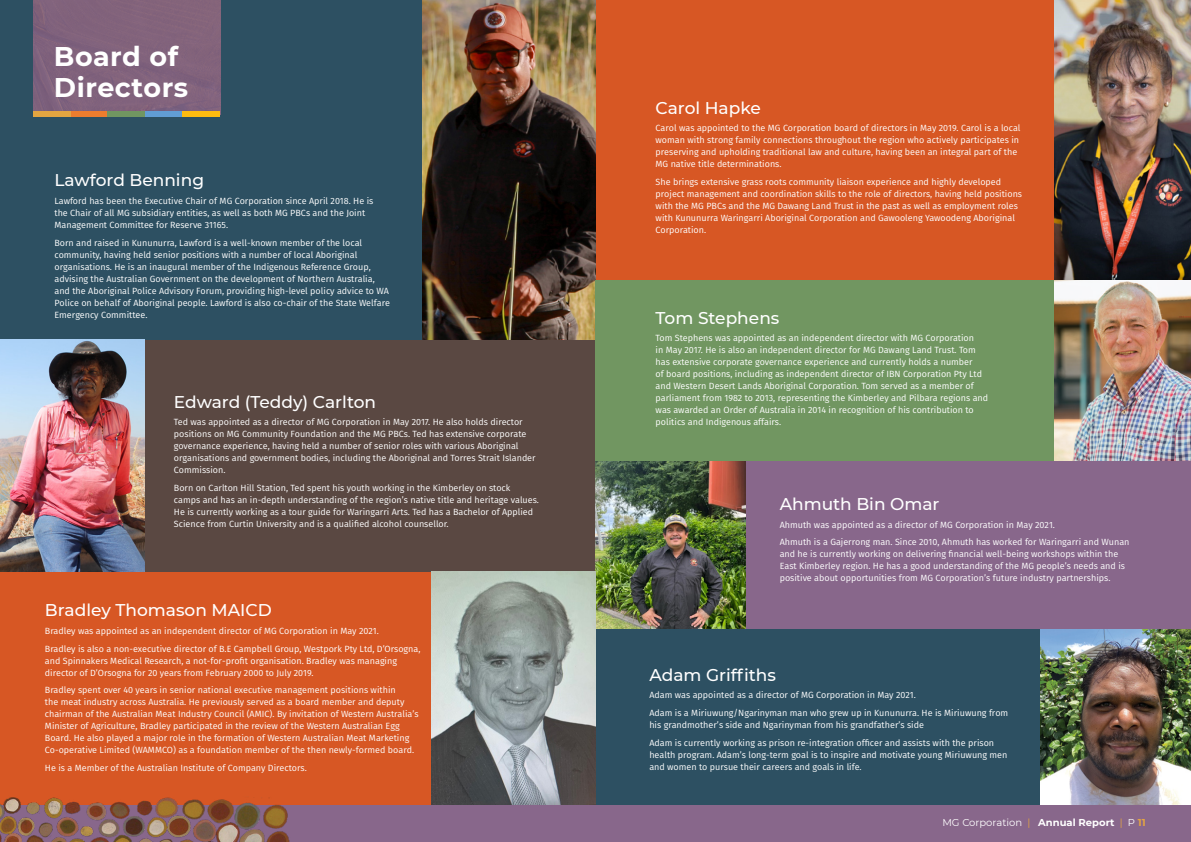
<style>
.page{position:relative;width:1191px;height:842px;background:#fff}
.page>*{position:absolute;margin:0;border:0;box-sizing:border-box;transform-origin:0 0}
.t1{font:700 27px/31px "Montserrat";letter-spacing:.02em;color:#fff}
.t2{font:500 17px "Montserrat";color:#fff}
.t3{font:10px "Montserrat";color:#fff}
.t4{font:9px/12px "Fira Sans";color:#fff}
.s1{color:#e4a541}
.s2{font-weight:700}
.s3{font-weight:700;color:#e4a541}
</style>
<div class="page">
<div style="left:0;top:0;width:595px;height:340px;background:#2d5062"></div>
<div style="left:0;top:572px;width:595px;height:256px;background:#d75724"></div>
<div style="left:595px;top:0;width:459px;height:286px;background:#d75724"></div>
<div style="left:0;top:340px;width:595px;height:232px;background:#5a4842"></div>
<img style="left:422px;top:0;width:173px;height:340px">
<img style="left:0;top:340px;width:144px;height:232px">
<img style="left:1054px;top:0;width:137px;height:281px">
<div style="left:595px;top:628px;width:596px;height:214px;background:#2d5062"></div>
<div style="left:33px;top:0;width:187px;height:115px;background:#81637c"></div>
<div style="left:33px;top:111px;width:38px;height:5px;background:#e4a541"></div>
<div style="left:71px;top:111px;width:38px;height:5px;background:#ed7d2e"></div>
<div style="left:107px;top:111px;width:38px;height:5px;background:#719661"></div>
<div style="left:145px;top:111px;width:37px;height:5px;background:#619dd4"></div>
<div style="left:182px;top:111px;width:38px;height:5px;background:#febc11"></div>
<div style="left:595px;top:281px;width:596px;height:180px;background:#719661"></div>
<img style="left:1054px;top:281px;width:137px;height:180px">
<img style="left:1040px;top:628px;width:151px;height:178px">
<div style="left:595px;top:461px;width:596px;height:167px;background:#88678b"></div>
<img style="left:595px;top:461px;width:150px;height:167px">
<img style="left:431px;top:572px;width:164px;height:234px">
<div style="left:0;top:806px;width:595px;height:36px;background:#88678b"></div>
<div style="left:595px;top:806px;width:596px;height:36px;background:#88678b"></div>
<img style="left:0;top:797px;width:298px;height:45px">
<h1 class="t1" style="left:54px;top:40px;width:136px">Board of<br>Directors</h1>
<h2 class="t2" style="left:54px;top:168px;width:151px">Lawford Benning</h2>
<p class="t4" style="left:54px;top:195px;width:320px">Lawford has been the Executive Chair of MG Corporation since April 2018. He is the Chair of all MG subsidiary entities, as well as both MG PBCs and the Joint<br>Management Committee for Reserve 31165.</p>
<p class="t4" style="left:54px;top:237px;width:337px">Born and raised in Kununurra, Lawford is a well-known member of the local community, having held senior positions with a number of local Aboriginal organisations. He is an inaugural member of the Indigenous Reference Group, advising the Australian Government on the development of Northern Australia, and the Aboriginal Police Advisory Forum, providing high-level policy advice to WA Police on behalf of Aboriginal people. Lawford is also co-chair of the State Welfare Emergency Committee.</p>
<h2 class="t2" style="left:174px;top:390px;width:204px">Edward (Teddy) Carlton</h2>
<p class="t4" style="left:174px;top:416px;width:363px">Ted was appointed as a director of MG Corporation in May 2017. He also holds director positions on MG Community Foundation and the MG PBCs. Ted has extensive corporate governance experience, having held a number of senior roles with various Aboriginal organisations and government bodies, including the Aboriginal and Torres Strait Islander Commission.</p>
<p class="t4" style="left:174px;top:482px;width:367px">Born on Carlton Hill Station, Ted spent his youth working in the Kimberley on stock camps and has an in-depth understanding of the region’s native title and heritage values.<br>He is currently working as a tour guide for Waringarri Arts. Ted has a Bachelor of Applied Science from Curtin University and is a qualified alcohol counsellor.</p>
<h2 class="t2" style="left:45px;top:598px;width:228px">Bradley Thomason MAICD</h2>
<p class="t4" style="left:45px;top:622px;width:377px;line-height:17.7px">Bradley was appointed as an independent director of MG Corporation in May 2021.<br>Bradley is also a non-executive director of B.E Campbell Group, Westpork Pty Ltd, D’Orsogna,</p>
<p class="t4" style="left:45px;top:654px;width:354px">and Spinnakers Medical Research, a not-for-profit organisation. Bradley was managing director of D’Orsogna for 20 years from February 2000 to July 2019.</p>
<p class="t4" style="left:45px;top:684px;width:375px">Bradley spent over 40 years in senior national executive management positions within<br>the meat industry across Australia. He previously served as a board member and deputy chairman of the Australian Meat Industry Council (AMIC). By invitation of Western Australia’s Minister of Agriculture, Bradley participated in the review of the Western Australian Egg Board. He also played a major role in the formation of Western Australian Meat Marketing Co-operative Limited (WAMMCO) as a foundation member of the then newly-formed board.</p>
<p class="t4" style="left:45px;top:762px;width:263px">He is a Member of the Australian Institute of Company Directors.</p>
<h2 class="t2" style="left:655px;top:96px;width:107px">Carol Hapke</h2>
<p class="t4" style="left:655px;top:122px;width:366px">Carol was appointed to the MG Corporation board of directors in May 2019. Carol is a local woman with strong family connections throughout the region who actively participates in preserving and upholding traditional law and culture, having been an integral part of the MG native title determinations.</p>
<p class="t4" style="left:655px;top:176px;width:368px">She brings extensive grass roots community liaison experience and highly developed project management and coordination skills to the role of directors, having held positions with the MG PBCs and the MG Dawang Land Trust in the past as well as employment roles with Kununurra Waringarri Aboriginal Corporation and Gawooleng Yawoodeng Aboriginal Corporation.</p>
<h2 class="t2" style="left:655px;top:306px;width:125px">Tom Stephens</h2>
<p class="t4" style="left:655px;top:332px;width:334px">Tom Stephens was appointed as an independent director with MG Corporation<br>in May 2017. He is also an independent director for MG Dawang Land Trust. Tom has extensive corporate governance experience and currently holds a number<br>of board positions, including as independent director of IBN Corporation Pty Ltd and Western Desert Lands Aboriginal Corporation. Tom served as a member of parliament from 1982 to 2013, representing the Kimberley and Pilbara regions and was awarded an Order of Australia in 2014 in recognition of his contribution to politics and Indigenous affairs.</p>
<h2 class="t2" style="left:779px;top:492px;width:161px">Ahmuth Bin Omar</h2>
<p class="t4" style="left:779px;top:515px;width:351px;line-height:17.7px">Ahmuth was appointed as a director of MG Corporation in May 2021.<br>Ahmuth is a Gajerrong man. Since 2010, Ahmuth has worked for Waringarri and Wunan</p>
<p class="t4" style="left:779px;top:548px;width:347px">and he is currently working on delivering financial well-being workshops within the<br>East Kimberley region. He has a good understanding of the MG people’s needs and is positive about opportunities from MG Corporation’s future industry partnerships.</p>
<h2 class="t2" style="left:649px;top:663px;width:128px">Adam Griffiths</h2>
<p class="t4" style="left:649px;top:686px;width:360px;line-height:17.7px">Adam was appointed as a director of MG Corporation in May 2021.<br>Adam is a Miriuwung/Ngarinyman man who grew up in Kununurra. He is Miriuwung from</p>
<p class="t4" style="left:649px;top:716px;width:346px;line-height:17.7px">his grandmother’s side and Ngarinyman from his grandfather’s side<br>Adam is currently working as prison re-integration officer and assists with the prison</p>
<p class="t4" style="left:649px;top:748px;width:359px">health program. Adam’s long-term goal is to inspire and motivate young Miriuwung men and women to pursue their careers and goals in life.</p>
<p class="t3" style="left:942px;top:815px;width:205px">MG Corporation <span class="s1">|</span> <span class="s2">Annual Report</span> <span class="s1">|</span> P <span class="s3">11</span></p>
</div>
